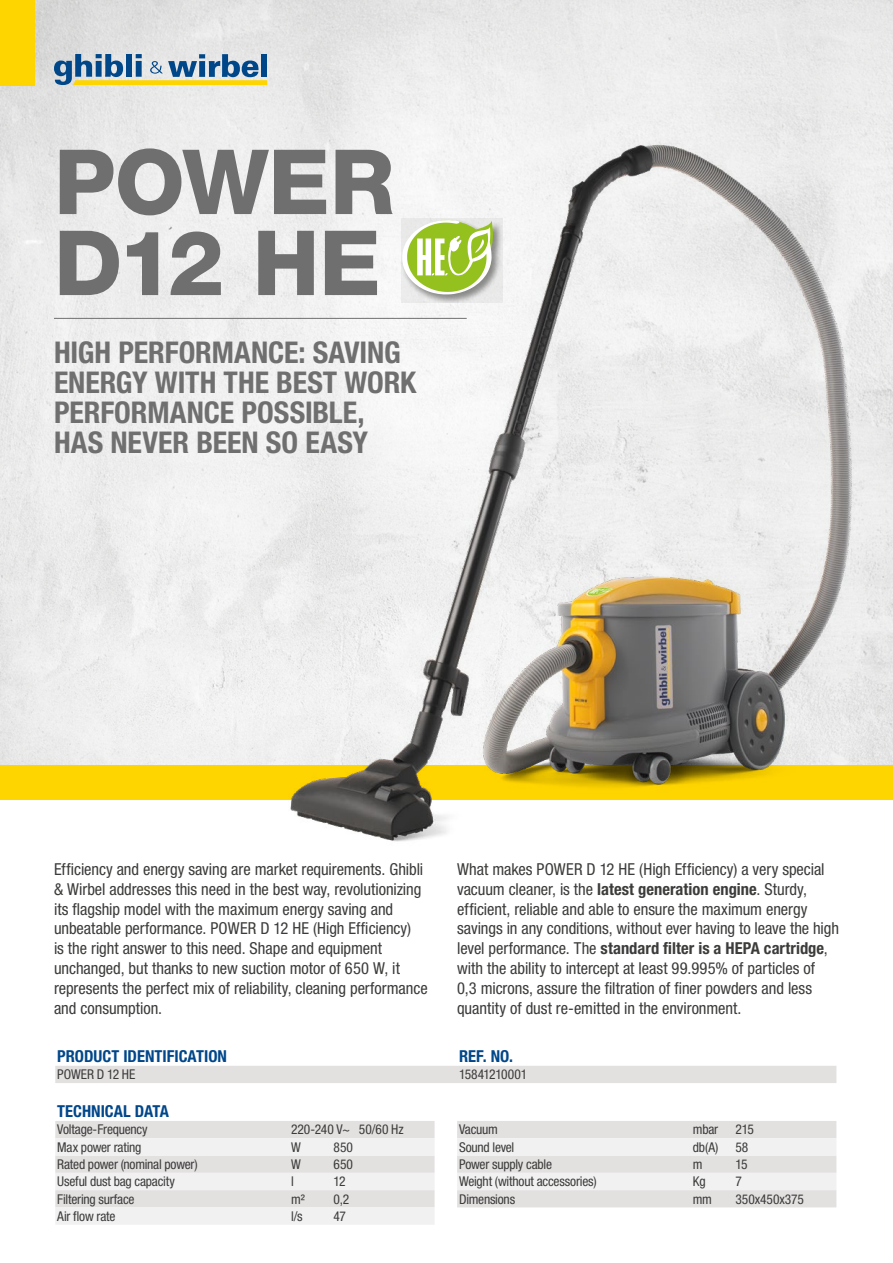
<style>
.page{position:relative;width:893px;height:1263px;background:#fff}
.page>*{position:absolute;margin:0;border:0;box-sizing:border-box;transform-origin:0 0}
._3-Testo{font:800 90px "Helvetica Neue LT Std";letter-spacing:-.01em;color:#706f6f}
._3-Testo-2{font:700 condensed 30px "Helvetica Neue LT Std";letter-spacing:-.005em;color:#706f6f}
._3-Testo-3{font:condensed 16.5px/19.8px "Helvetica Neue LT Std";letter-spacing:-.005em;color:#3c3c3b}
.Tab-Titolo{font:700 condensed 16.5px "Helvetica Neue LT Std";color:#00478a}
.Tab-testi{font:condensed 13.5px "Helvetica Neue LT Std";letter-spacing:-.015em;color:#3c3c3b}
.s1{font-weight:700}
</style>
<div class="page">
<img style="left:0;top:0;width:893px;height:765px">
<svg style="left:54px;top:54px;width:213px;height:31px;background:#97aaa4"></svg>
<div style="left:0;top:0;width:34px;height:85px;background:#ffd500"></div>
<div style="left:0;top:765px;width:893px;height:34px;background:#ffd500"></div>
<img style="left:169px;top:127px;width:715px;height:715px">
<hr style="left:54px;top:318px;width:413px;height:1px;background:#706f6f">
<svg style="left:401px;top:219px;width:102px;height:83px;background:#d4d4d4"></svg>
<svg style="left:402px;top:220px;width:91px;height:74px"></svg>
<svg style="left:55px;top:1121px;width:380px;height:104px"></svg>
<svg style="left:457px;top:1121px;width:379px;height:86px"></svg>
<div style="left:55px;top:1066px;width:781px;height:17px;background:#e3e0e0"></div>
<p class="_3-Testo" style="left:54px;top:128px;width:342px">POWER</p>
<p class="_3-Testo" style="left:54px;top:209px;width:328px">D12 HE</p>
<p class="_3-Testo-2" style="left:54px;top:334px;width:348px">HIGH PERFORMANCE: SAVING</p>
<p class="_3-Testo-2" style="left:54px;top:364px;width:364px">ENERGY WITH THE BEST WORK</p>
<p class="_3-Testo-2" style="left:54px;top:394px;width:312px">PERFORMANCE POSSIBLE,</p>
<p class="_3-Testo-2" style="left:54px;top:424px;width:316px">HAS NEVER BEEN SO EASY</p>
<p class="_3-Testo-3" style="left:54px;top:859px;width:375px">Efficiency and energy saving are market requirements. Ghibli &amp; Wirbel addresses this need in the best way, revolutionizing its flagship model with the maximum energy saving and unbeatable performance. POWER D 12 HE (High Efficiency)<br>is the right answer to this need. Shape and equipment unchanged, but thanks to new suction motor of 650 W, it represents the perfect mix of reliability, cleaning performance and consumption.</p>
<p class="_3-Testo-3" style="left:457px;top:859px;width:383px">What makes POWER D 12 HE (High Efficiency) a very special vacuum cleaner, is the <span class="s1">latest generation engine</span>. Sturdy, efficient, reliable and able to ensure the maximum energy savings in any conditions, without ever having to leave the high level performance. The <span class="s1">standard filter is a HEPA cartridge</span>, with the ability to intercept at least 99.995% of particles of<br>0,3 microns, assure the filtration of finer powders and less quantity of dust re-emitted in the environment.</p>
<p class="Tab-Titolo" style="left:57px;top:1046px;width:171px">PRODUCT IDENTIFICATION</p>
<p class="Tab-Titolo" style="left:459px;top:1046px;width:56px">REF. NO.</p>
<p class="Tab-testi" style="left:57px;top:1067px;width:80px">POWER D 12 HE</p>
<p class="Tab-testi" style="left:459px;top:1067px;width:70px">15841210001</p>
<p class="Tab-Titolo" style="left:57px;top:1101px;width:113px">TECHNICAL DATA</p>
<p class="Tab-testi" style="left:57px;top:1122px;width:92px">Voltage-Frequency</p>
<p class="Tab-testi" style="left:291px;top:1122px;width:114px">220-240 V~ 50/60 Hz</p>
<p class="Tab-testi" style="left:57px;top:1139px;width:86px">Max power rating</p>
<p class="Tab-testi" style="left:291px;top:1139px;width:11px">W</p>
<p class="Tab-testi" style="left:334px;top:1139px;width:21px">850</p>
<p class="Tab-testi" style="left:57px;top:1156px;width:142px">Rated power (nominal power)</p>
<p class="Tab-testi" style="left:291px;top:1156px;width:11px">W</p>
<p class="Tab-testi" style="left:334px;top:1156px;width:21px">650</p>
<p class="Tab-testi" style="left:57px;top:1174px;width:119px">Useful dust bag capacity</p>
<p class="Tab-testi" style="left:291px;top:1174px;width:4px">l</p>
<p class="Tab-testi" style="left:334px;top:1174px;width:14px">12</p>
<p class="Tab-testi" style="left:57px;top:1191px;width:79px">Filtering surface</p>
<p class="Tab-testi" style="left:291px;top:1191px;width:15px">m²</p>
<p class="Tab-testi" style="left:334px;top:1191px;width:17px">0,2</p>
<p class="Tab-testi" style="left:57px;top:1208px;width:60px">Air flow rate</p>
<p class="Tab-testi" style="left:291px;top:1208px;width:13px">l/s</p>
<p class="Tab-testi" style="left:334px;top:1208px;width:14px">47</p>
<p class="Tab-testi" style="left:459px;top:1122px;width:40px">Vacuum</p>
<p class="Tab-testi" style="left:693px;top:1122px;width:27px">mbar</p>
<p class="Tab-testi" style="left:735px;top:1122px;width:20px">215</p>
<p class="Tab-testi" style="left:459px;top:1139px;width:57px">Sound level</p>
<p class="Tab-testi" style="left:693px;top:1139px;width:27px">db(A)</p>
<p class="Tab-testi" style="left:735px;top:1139px;width:14px">58</p>
<p class="Tab-testi" style="left:459px;top:1156px;width:94px">Power supply cable</p>
<p class="Tab-testi" style="left:693px;top:1156px;width:11px">m</p>
<p class="Tab-testi" style="left:735px;top:1156px;width:14px">15</p>
<p class="Tab-testi" style="left:459px;top:1174px;width:139px">Weight (without accessories)</p>
<p class="Tab-testi" style="left:693px;top:1174px;width:14px">Kg</p>
<p class="Tab-testi" style="left:735px;top:1174px;width:8px">7</p>
<p class="Tab-testi" style="left:459px;top:1191px;width:58px">Dimensions</p>
<p class="Tab-testi" style="left:693px;top:1191px;width:21px">mm</p>
<p class="Tab-testi" style="left:735px;top:1191px;width:70px">350x450x375</p>
</div>
